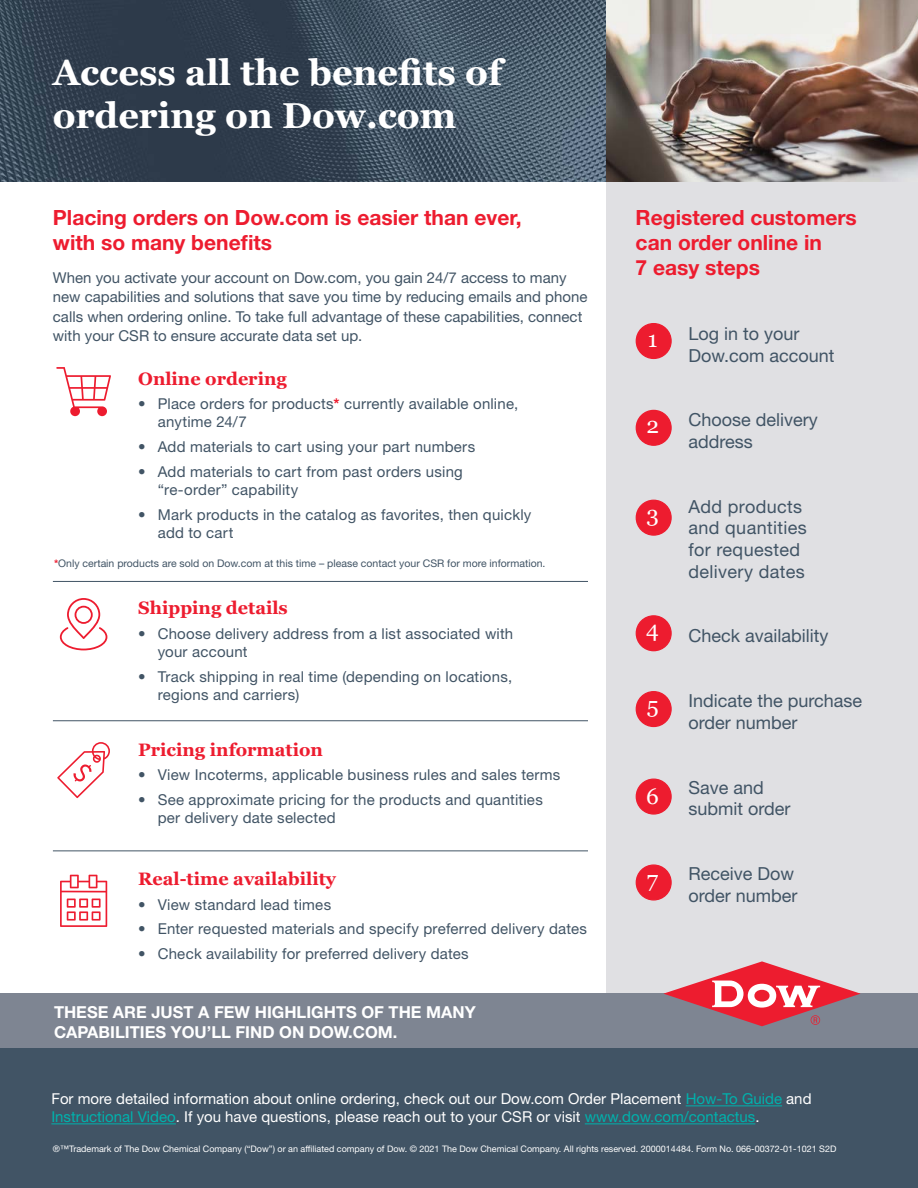
<style>
.page{position:relative;width:918px;height:1188px;background:#fff}
.page>*{position:absolute;margin:0;border:0;box-sizing:border-box;transform-origin:0 0}
.t1{font:700 36px/43.2px "Georgia";color:#fff}
.t2{font:22.5px "Georgia";color:#fff}
.t3{font:700 21px/25.2px "Helvetica Neue LT Std";color:#ed1c2f}
.t4{font:18px/21.6px "Helvetica Neue LT Std";color:#415465}
.t5{font:700 18px "Georgia";color:#ed1c2f}
.t6{font:18px/21.6px "Helvetica Neue LT Std";letter-spacing:.02em;color:#415465}
.t7{font:700 16.5px/19.8px "Helvetica Neue LT Std";color:#fff}
.t8{font:15px/18px "Helvetica Neue LT Std";letter-spacing:.015em;color:#415465}
.t9{font:15px/18px "Helvetica Neue LT Std";color:#fff}
.t10{font:10.5px "Helvetica Neue LT Std";color:#415465}
.t11{font:9px "Helvetica Neue LT Std";color:#fff}
.s1{font-weight:700;color:#ed1c2f}
.s2{color:#00b2ad}
</style>
<div class="page">
<div style="left:0;top:1047px;width:918px;height:141px;background:#415465"></div>
<div style="left:606px;top:181px;width:312px;height:855px;background:#e0e0e3"></div>
<hr style="left:686px;top:1105px;width:96px;height:1px;background:#00b2ad">
<hr style="left:51px;top:1123px;width:125px;height:1px;background:#00b2ad">
<hr style="left:585px;top:1123px;width:170px;height:1px;background:#00b2ad">
<div style="left:0;top:994px;width:918px;height:54px;background:#7e8592"></div>
<img style="left:0;top:0;width:918px;height:181px">
<svg style="left:56px;top:367px;width:55px;height:49px"></svg>
<svg style="left:60px;top:875px;width:47px;height:52px"></svg>
<svg style="left:57px;top:742px;width:53px;height:56px"></svg>
<svg style="left:60px;top:598px;width:47px;height:52px"></svg>
<svg style="left:663px;top:961px;width:198px;height:65px"></svg>
<div style="left:636px;top:324px;width:35px;height:34px;background:#ed1c2f;border-radius:50%"></div>
<div style="left:636px;top:323px;width:36px;height:36px;border:1px solid #ed1c2f;border-radius:50%"></div>
<div style="left:636px;top:616px;width:35px;height:35px;background:#ed1c2f;border-radius:50%"></div>
<div style="left:636px;top:615px;width:36px;height:36px;border:1px solid #ed1c2f;border-radius:50%"></div>
<div style="left:636px;top:410px;width:35px;height:35px;background:#ed1c2f;border-radius:50%"></div>
<div style="left:636px;top:410px;width:36px;height:36px;border:1px solid #ed1c2f;border-radius:50%"></div>
<div style="left:636px;top:692px;width:35px;height:34px;background:#ed1c2f;border-radius:50%"></div>
<div style="left:636px;top:691px;width:36px;height:36px;border:1px solid #ed1c2f;border-radius:50%"></div>
<div style="left:636px;top:500px;width:35px;height:35px;background:#ed1c2f;border-radius:50%"></div>
<div style="left:636px;top:500px;width:36px;height:36px;border:1px solid #ed1c2f;border-radius:50%"></div>
<div style="left:636px;top:779px;width:35px;height:35px;background:#ed1c2f;border-radius:50%"></div>
<div style="left:636px;top:779px;width:36px;height:36px;border:1px solid #ed1c2f;border-radius:50%"></div>
<div style="left:636px;top:865px;width:35px;height:35px;background:#ed1c2f;border-radius:50%"></div>
<div style="left:636px;top:864px;width:36px;height:37px;border:1px solid #ed1c2f;border-radius:50%"></div>
<hr style="left:53px;top:581px;width:535px;height:1px;background:#415465">
<hr style="left:53px;top:720px;width:535px;height:1px;background:#415465">
<hr style="left:53px;top:850px;width:535px;height:1px;background:#415465">
<h1 class="t1" style="left:53px;top:51px;width:451px">Access all the benefits of ordering on Dow.com</h1>
<h3 class="t3" style="left:53px;top:204px;width:470px">Placing orders on Dow.com is easier than ever, with so many benefits</h3>
<p class="t8" style="left:53px;top:267px;width:536px;line-height:19.5px">When you activate your account on Dow.com, you gain 24/7 access to many new capabilities and solutions that save you time by reducing emails and phone calls when ordering online. To take full advantage of these capabilities, connect with your CSR to ensure accurate data set up.</p>
<p class="t5" style="left:138px;top:367px;width:150px">Online ordering</p>
<p class="t8" style="left:158px;top:395px;width:362px;text-indent:-19px">• Place orders for products<span class="s1">*</span> currently available online, anytime 24/7</p>
<p class="t8" style="left:138px;top:438px;width:339px">• Add materials to cart using your part numbers</p>
<p class="t8" style="left:158px;top:462px;width:307px;text-indent:-20px">• Add materials to cart from past orders using “re-order” capability</p>
<p class="t8" style="left:158px;top:505px;width:375px;text-indent:-20px">• Mark products in the catalog as favorites, then quickly add to cart</p>
<p class="t10" style="left:54px;top:557px;width:493px"><span class="s1">*</span>Only certain products are sold on Dow.com at this time – please contact your CSR for more information.</p>
<p class="t5" style="left:138px;top:597px;width:151px">Shipping details</p>
<p class="t8" style="left:158px;top:625px;width:357px;text-indent:-19px">• Choose delivery address from a list associated with your account</p>
<p class="t8" style="left:158px;top:667px;width:356px;text-indent:-20px">• Track shipping in real time (depending on locations, regions and carriers)</p>
<p class="t5" style="left:138px;top:738px;width:186px">Pricing information</p>
<p class="t8" style="left:138px;top:766px;width:424px">• View Incoterms, applicable business rules and sales terms</p>
<p class="t8" style="left:158px;top:791px;width:387px;text-indent:-19px">• See approximate pricing for the products and quantities per delivery date selected</p>
<p class="t5" style="left:138px;top:867px;width:199px">Real-time availability</p>
<p class="t8" style="left:138px;top:895px;width:194px">• View standard lead times</p>
<p class="t8" style="left:138px;top:920px;width:450px">• Enter requested materials and specify preferred delivery dates</p>
<p class="t8" style="left:138px;top:945px;width:332px">• Check availability for preferred delivery dates</p>
<p class="t7" style="left:54px;top:1002px;width:423px">THESE ARE JUST A FEW HIGHLIGHTS OF THE MANY<br>CAPABILITIES YOU’LL FIND ON DOW.COM.</p>
<h3 class="t3" style="left:636px;top:204px;width:223px">Registered customers can order online in<br>7 easy steps</h3>
<h2 class="t2" style="left:648px;top:325px;width:11px">1</h2>
<h2 class="t2" style="left:646px;top:412px;width:14px">2</h2>
<h2 class="t2" style="left:646px;top:500px;width:14px">3</h2>
<h2 class="t2" style="left:646px;top:616px;width:14px">4</h2>
<h2 class="t2" style="left:647px;top:692px;width:13px">5</h2>
<h2 class="t2" style="left:646px;top:782px;width:14px">6</h2>
<h2 class="t2" style="left:647px;top:865px;width:13px">7</h2>
<p class="t4" style="left:688px;top:323px;width:148px">Log in to your<br>Dow.com account</p>
<p class="t4" style="left:688px;top:409px;width:131px">Choose delivery address</p>
<p class="t6" style="left:688px;top:495px;width:120px">Add products and quantities for requested delivery dates</p>
<p class="t4" style="left:688px;top:625px;width:142px">Check availability</p>
<p class="t4" style="left:688px;top:690px;width:175px">Indicate the purchase order number</p>
<p class="t4" style="left:688px;top:776px;width:104px">Save and submit order</p>
<p class="t4" style="left:688px;top:863px;width:111px">Receive Dow order number</p>
<p class="t9" style="left:51px;top:1090px;width:762px">For more detailed information about online ordering, check out our Dow.com Order Placement <span class="s2">How-To Guide</span> and<br><span class="s2">Instructional Video</span>. If you have questions, please reach out to your CSR or visit <span class="s2">www.dow.com/contactus</span>.</p>
<p class="t11" style="left:53px;top:1143px;width:785px">®™Trademark of The Dow Chemical Company (“Dow”) or an affiliated company of Dow. © 2021 The Dow Chemical Company. All rights reserved. 2000014484. Form No. 066-00372-01-1021 S2D</p>
</div>
